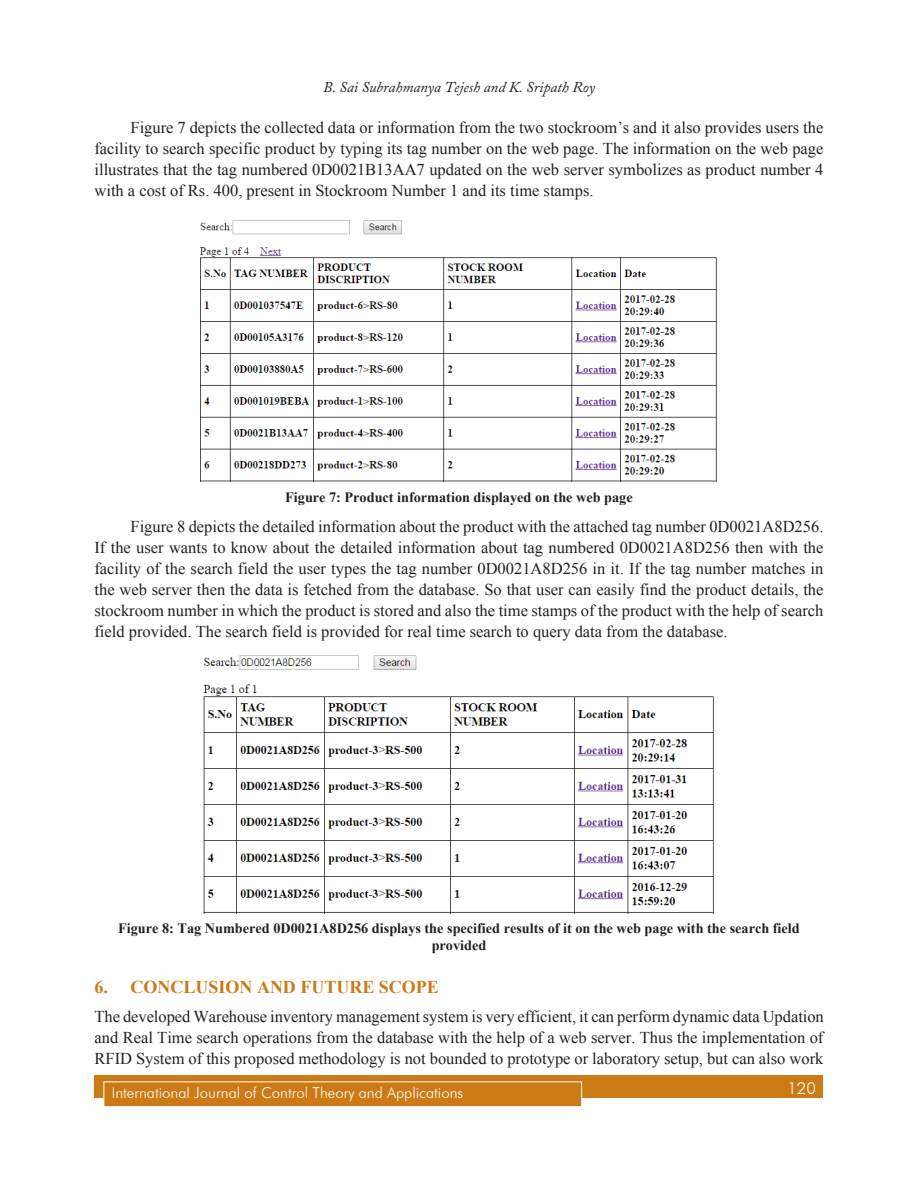
<style>
.page{position:relative;width:918px;height:1188px;background:#fff}
.page>*{position:absolute;margin:0;border:0;box-sizing:border-box;transform-origin:0 0}
.Subhead_1{font:700 18px "Times New Roman";color:#cb7a16}
.Body_text{font:16.5px/21px "Times New Roman";color:#231f20;text-align:justify}
.t1{font:300 16.5px "Futura BT";color:#fff}
.t2{font:300 15px "Futura BT";color:#fff}
.t3{font:italic 15px "Adobe Caslon Pro";color:#231f20}
.t4{font:700 14.25px/17.1px "Times New Roman";color:#231f20;text-align:center}
</style>
<div class="page">
<div style="left:94px;top:1076px;width:730px;height:22px;background:#cb7a16"></div>
<div style="left:104px;top:1082px;width:478px;height:25px;background:#cb7a16"></div>
<div style="left:104px;top:1082px;width:478px;height:25px;border:1px solid #fff"></div>
<img style="left:200px;top:220px;width:517px;height:261px">
<img style="left:203px;top:655px;width:511px;height:258px">
<p class="t3" style="left:323px;top:78px;width:273px">B. Sai Subrahmanya Tejesh and K. Sripath Roy</p>
<p class="Body_text" style="left:94px;top:117px;width:731px;text-indent:36px">Figure 7 depicts the collected data or information from the two stockroom’s and it also provides users the facility to search specific product by typing its tag number on the web page. The information on the web page illustrates that the tag numbered 0D0021B13AA7 updated on the web server symbolizes as product number 4 with a cost of Rs. 400, present in Stockroom Number 1 and its time stamps.</p>
<p class="t4" style="left:285px;top:488px;width:349px">Figure 7: Product information displayed on the web page</p>
<p class="Body_text" style="left:94px;top:515px;width:731px;text-indent:36px">Figure 8 depicts the detailed information about the product with the attached tag number 0D0021A8D256.<br>If the user wants to know about the detailed information about tag numbered 0D0021A8D256 then with the facility of the search field the user types the tag number 0D0021A8D256 in it. If the tag number matches in the web server then the data is fetched from the database. So that user can easily find the product details, the stockroom number in which the product is stored and also the time stamps of the product with the help of search field provided. The search field is provided for real time search to query data from the database.</p>
<p class="t4" style="left:118px;top:920px;width:683px">Figure 8: Tag Numbered 0D0021A8D256 displays the specified results of it on the web page with the search field provided</p>
<p class="Subhead_1" style="left:94px;top:974px;width:346px">6. CONCLUSION AND FUTURE SCOPE</p>
<p class="Body_text" style="left:94px;top:1005px;width:731px">The developed Warehouse inventory management system is very efficient, it can perform dynamic data Updation and Real Time search operations from the database with the help of a web server. Thus the implementation of RFID System of this proposed methodology is not bounded to prototype or laboratory setup, but can also work</p>
<p class="t2" style="left:112px;top:1084px;width:353px">International Journal of Control Theory and Applications</p>
<p class="t1" style="left:787px;top:1078px;width:30px">120</p>
</div>
